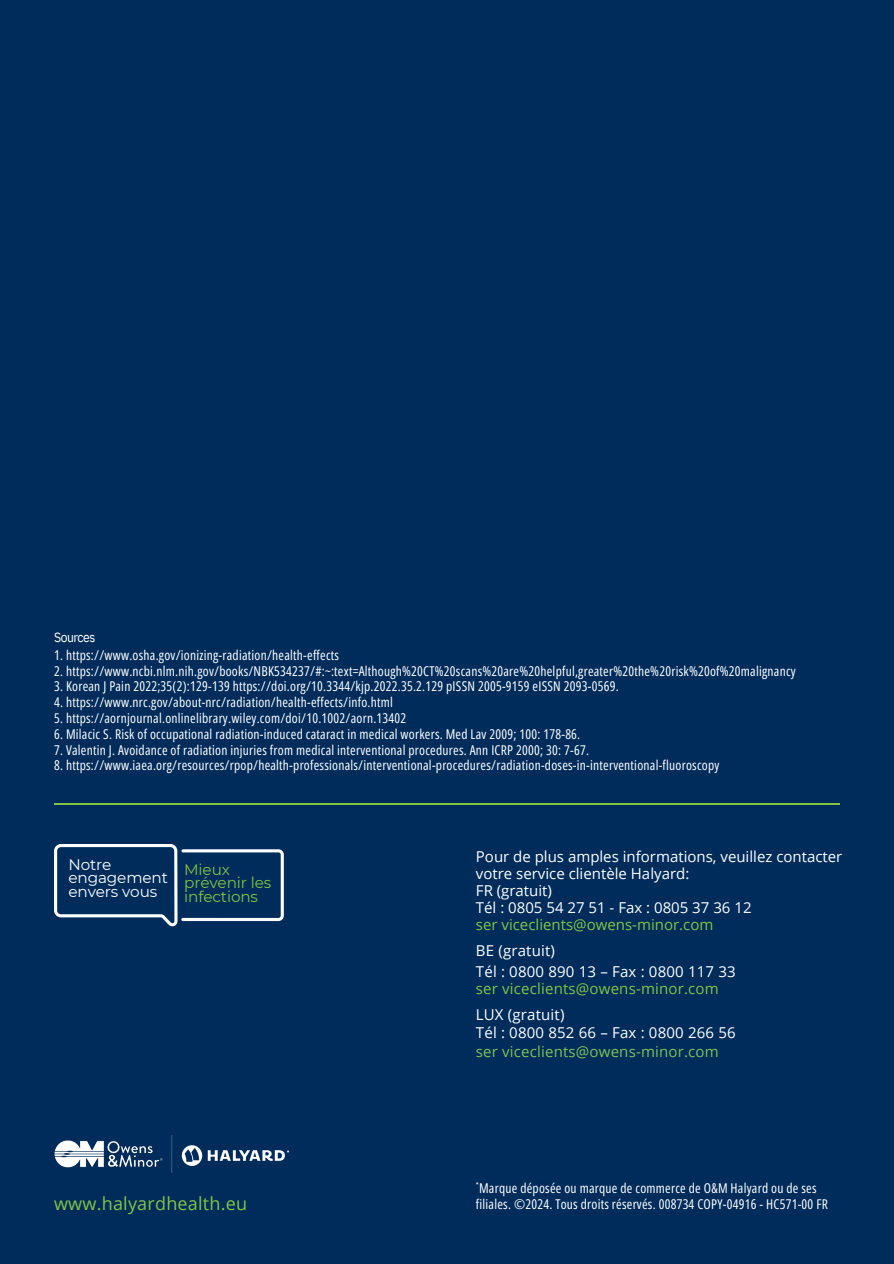
<style>
.page{position:relative;width:894px;height:1264px;background:#fff}
.page>*{position:absolute;margin:0;border:0;box-sizing:border-box;transform-origin:0 0}
.t1{font:18px "Open Sans";letter-spacing:.015em;color:#85c442}
.t2{font:15.3px/13.5px "Montserrat";letter-spacing:-.01em;color:#85c440}
.t3{font:15.3px/13.5px "Montserrat";letter-spacing:-.01em;color:#fff}
.t4{font:15px/16.8px "Open Sans";color:#fff}
.t5{font:15px "Open Sans";letter-spacing:.005em;color:#85c442}
.t6{font:15px "Open Sans";letter-spacing:.01em;color:#7ec356}
.t7{font:13.5px/15.8px "Open Sans Condensed";letter-spacing:.02em;color:#fff}
.t8{font:13.5px "IBM Plex Sans Cond";letter-spacing:-.035em;color:#fff}
</style>
<div class="page">
<div style="left:0;top:0;width:893px;height:1263px;background:#002c5c"></div>
<hr style="left:54px;top:803px;width:785px;height:1px;background:#85c442">
<svg style="left:54px;top:844px;width:230px;height:82px"></svg>
<img style="left:54px;top:1135px;width:236px;height:38px">
<p class="t8" style="left:54px;top:628px;width:43px">Sources</p>
<p class="t7" style="left:54px;top:647px;width:286px">1. https://www.osha.gov/ionizing-radiation/health-effects</p>
<p class="t7" style="left:54px;top:662px;width:743px">2. https://www.ncbi.nlm.nih.gov/books/NBK534237/#:~:text=Although%20CT%20scans%20are%20helpful,greater%20the%20risk%20of%20malignancy</p>
<p class="t7" style="left:54px;top:678px;width:566px">3. Korean J Pain 2022;35(2):129-139 https://doi.org/10.3344/kjp.2022.35.2.129 pISSN 2005-9159 eISSN 2093-0569.</p>
<p class="t7" style="left:54px;top:694px;width:340px">4. https://www.nrc.gov/about-nrc/radiation/health-effects/info.html</p>
<p class="t7" style="left:54px;top:710px;width:353px">5. https://aornjournal.onlinelibrary.wiley.com/doi/10.1002/aorn.13402</p>
<p class="t7" style="left:54px;top:725px;width:527px">6. Milacic S. Risk of occupational radiation-induced cataract in medical workers. Med Lav 2009; 100: 178-86.</p>
<p class="t7" style="left:54px;top:741px;width:536px">7. Valentin J. Avoidance of radiation injuries from medical interventional procedures. Ann ICRP 2000; 30: 7-67.</p>
<p class="t7" style="left:54px;top:757px;width:666px">8. https://www.iaea.org/resources/rpop/health-professionals/interventional-procedures/radiation-doses-in-interventional-fluoroscopy</p>
<p class="t3" style="left:68px;top:857px;width:101px">Notre engagement envers vous</p>
<p class="t2" style="left:184px;top:862px;width:89px">Mieux prévenir les infections</p>
<h1 class="t1" style="left:54px;top:1190px;width:195px">www.halyardhealth.eu</h1>
<p class="t4" style="left:476px;top:848px;width:368px">Pour de plus amples informations, veuillez contacter votre service clientèle Halyard:<br>FR (gratuit)<br>Tél : 0805 54 27 51 - Fax : 0805 37 36 12</p>
<p class="t5" style="left:476px;top:913px;width:239px">ser viceclients@owens-minor.com</p>
<p class="t4" style="left:476px;top:939px;width:261px;line-height:21.3px">BE (gratuit)<br>Tél : 0800 890 13 – Fax : 0800 117 33</p>
<p class="t5" style="left:476px;top:978px;width:244px">ser viceclients@owens-minor.com</p>
<p class="t4" style="left:476px;top:1005px;width:261px;line-height:18px">LUX (gratuit)<br>Tél : 0800 852 66 – Fax : 0800 266 56</p>
<p class="t6" style="left:476px;top:1041px;width:244px">ser viceclients@owens-minor.com</p>
<p class="t7" style="left:476px;top:1180px;width:353px"><sup>*</sup>Marque déposée ou marque de commerce de O&amp;M Halyard ou de ses filiales. ©2024. Tous droits réservés. 008734 COPY-04916 - HC571-00 FR</p>
</div>
